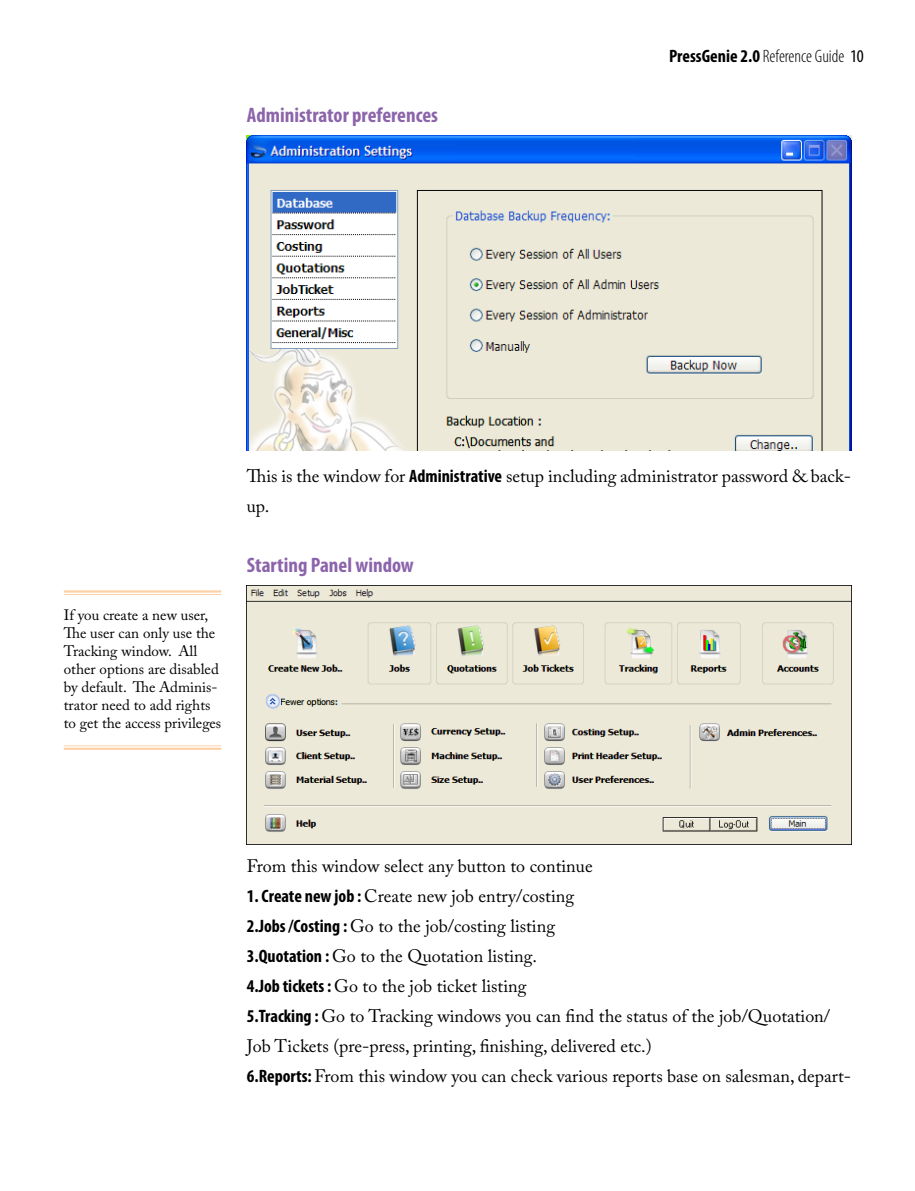
<style>
.page{position:relative;width:915px;height:1191px;background:#fff}
.page>*{position:absolute;margin:0;border:0;box-sizing:border-box;transform-origin:0 0}
.t1{font:700 condensed 21px "Myriad Pro";color:#8c64ab}
.t2{font:18px/30px "Adobe Caslon Pro";color:#000}
.t3{font:300 condensed 18px "Myriad Pro";color:#000}
.t4{font:15px/18px "Adobe Caslon Pro";color:#000}
.s1{font-weight:700}
.s2{font-weight:400}
.s3{font-family:"Myriad Pro";font-weight:700;font-stretch:condensed}
</style>
<div class="page">
<img style="left:247px;top:135px;width:603px;height:316px">
<img style="left:247px;top:585px;width:603px;height:259px">
<hr style="left:64px;top:590px;width:157px;height:2px;background:#fdd1a7">
<hr style="left:64px;top:594px;width:157px;height:1px;background:#fdd1a7">
<hr style="left:64px;top:745px;width:157px;height:1px;background:#fdd1a7">
<hr style="left:64px;top:747px;width:157px;height:3px;background:#fdd1a7">
<p class="t1" style="left:247px;top:102px;width:193px">Administrator preferences</p>
<p class="t3" style="left:668px;top:46px;width:196px"><span class="s1">PressGenie 2.0</span> Reference Guide <span class="s2">10</span></p>
<p class="t4" style="left:64px;top:606px;width:159px">If you create a new user,<br>The user can only use the<br>Tracking window. All other options are disabled by default. The Adminis&shy;trator need to add rights to get the access privileges</p>
<p class="t2" style="left:247px;top:461px;width:605px">This is the window for <span class="s3">Administrative</span> setup including administrator password &amp; back&shy;up.</p>
<p class="t1" style="left:247px;top:552px;width:168px">Starting Panel window</p>
<p class="t2" style="left:247px;top:851px;width:347px">From this window select any button to continue</p>
<p class="t2" style="left:247px;top:881px;width:605px"><span class="s3">1. Create new job :</span> Create new job entry/costing<br><span class="s3">2.Jobs /Costing :</span> Go to the job/costing listing<br><span class="s3">3.Quotation :</span> Go to the Quotation listing.<br><span class="s3">4.Job tickets :</span> Go to the job ticket listing<br><span class="s3">5.Tracking :</span> Go to Tracking windows you can find the status of the job/Quotation/ Job Tickets (pre-press, printing, finishing, delivered etc.)<br><span class="s3">6.Reports:</span> From this window you can check various reports base on salesman, depart-</p>
</div>
